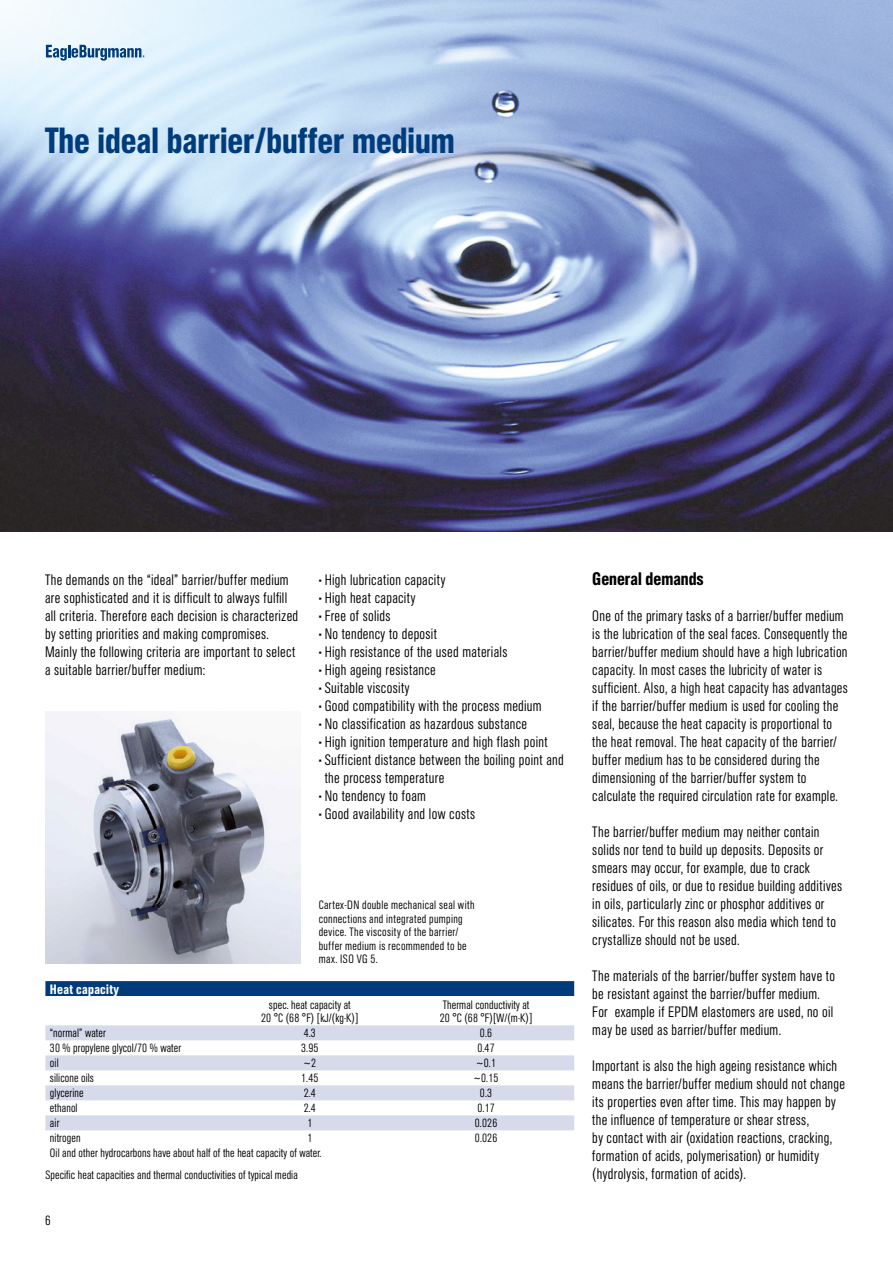
<style>
.page{position:relative;width:893px;height:1263px;background:#fff}
.page>*{position:absolute;margin:0;border:0;box-sizing:border-box;transform-origin:0 0}
.t1{font:500 condensed 36px "AG Book Pro";color:#003b7c}
.t2{font:500 condensed 18px "AG Book Pro";color:#000}
.t3{font:300 condensed 15px/18px "AG Book Pro";letter-spacing:.02em;color:#000}
.t4{font:500 condensed 13.5px "AG Book Pro";letter-spacing:.025em;color:#fff}
.t5{font:300 condensed 13.5px "AG Book Pro";color:#000}
.t6{font:300 condensed 12px/13.5px "AG Book Pro";letter-spacing:.01em;color:#000}
.t7{font:300 condensed 12px/13.5px "AG Book Pro";letter-spacing:.03em;color:#000}
</style>
<div class="page">
<img style="left:0;top:0;width:893px;height:531px">
<img style="left:45px;top:711px;width:256px;height:252px">
<div style="left:45px;top:981px;width:529px;height:15px;background:#003b7c"></div>
<svg style="left:46px;top:1130px;width:528px;height:1px"></svg>
<svg style="left:45px;top:1025px;width:529px;height:105px;fill:#d6daea"></svg>
<svg style="left:46px;top:45px;width:99px;height:16px;background:#87a7c7"></svg>
<h1 class="t1" style="left:45px;top:117px;width:411px">The ideal barrier/buffer medium</h1>
<p class="t3" style="left:45px;top:571px;width:255px">The demands on the “ideal” barrier/buffer medium are sophisticated and it is difficult to always fulfill all criteria. Therefore each decision is characterized by setting priorities and making compromises.<br>Mainly the following criteria are important to select a suitable barrier/buffer medium:</p>
<p class="t3" style="left:319px;top:571px;width:128px">• High lubrication capacity</p>
<p class="t3" style="left:319px;top:589px;width:98px">• High heat capacity</p>
<p class="t3" style="left:319px;top:607px;width:73px">• Free of solids</p>
<p class="t3" style="left:319px;top:625px;width:120px">• No tendency to deposit</p>
<p class="t3" style="left:319px;top:643px;width:190px">• High resistance of the used materials</p>
<p class="t3" style="left:319px;top:661px;width:119px">• High ageing resistance</p>
<p class="t3" style="left:319px;top:679px;width:92px">• Suitable viscosity</p>
<p class="t3" style="left:319px;top:697px;width:224px">• Good compatibility with the process medium</p>
<p class="t3" style="left:319px;top:715px;width:210px">• No classification as hazardous substance</p>
<p class="t3" style="left:319px;top:733px;width:230px">• High ignition temperature and high flash point</p>
<p class="t3" style="left:325px;top:751px;width:241px;text-indent:-6px">• Sufficient distance between the boiling point and the process temperature</p>
<p class="t3" style="left:319px;top:787px;width:109px">• No tendency to foam</p>
<p class="t3" style="left:319px;top:805px;width:158px">• Good availability and low costs</p>
<p class="t4" style="left:50px;top:980px;width:71px">Heat capacity</p>
<p class="t7" style="left:319px;top:898px;width:158px">Cartex-DN double mechanical seal with connections and integrated pumping device. The viscosity of the barrier/ buffer medium is recommended to be max. ISO VG 5.</p>
<p class="t6" style="left:261px;top:997px;width:99px;text-align:center">spec. heat capacity at<br>20 °C (68 °F) [kJ/(kg·K)]</p>
<p class="t6" style="left:440px;top:997px;width:94px">Thermal conductivity at<br>20 °C (68 °F)[W/(m·K)]</p>
<p class="t6" style="left:50px;top:1026px;width:57px">“normal” water</p>
<p class="t6" style="left:304px;top:1026px;width:14px">4.3</p>
<p class="t6" style="left:480px;top:1026px;width:14px">0.6</p>
<p class="t6" style="left:50px;top:1041px;width:133px">30 % propylene glycol/70 % water</p>
<p class="t6" style="left:301px;top:1041px;width:19px">3.95</p>
<p class="t6" style="left:477px;top:1041px;width:19px">0.47</p>
<p class="t6" style="left:50px;top:1056px;width:10px">oil</p>
<p class="t6" style="left:304px;top:1056px;width:14px">~2</p>
<p class="t6" style="left:476px;top:1056px;width:21px">~0.1</p>
<p class="t6" style="left:50px;top:1071px;width:46px">silicone oils</p>
<p class="t6" style="left:301px;top:1071px;width:19px">1.45</p>
<p class="t6" style="left:474px;top:1071px;width:26px">~0.15</p>
<p class="t6" style="left:50px;top:1086px;width:35px">glycerine</p>
<p class="t6" style="left:304px;top:1086px;width:14px">2.4</p>
<p class="t6" style="left:480px;top:1086px;width:14px">0.3</p>
<p class="t6" style="left:50px;top:1101px;width:29px">ethanol</p>
<p class="t6" style="left:304px;top:1101px;width:14px">2.4</p>
<p class="t6" style="left:477px;top:1101px;width:19px">0.17</p>
<p class="t6" style="left:50px;top:1116px;width:11px">air</p>
<p class="t6" style="left:307px;top:1116px;width:7px">1</p>
<p class="t6" style="left:475px;top:1116px;width:24px">0.026</p>
<p class="t6" style="left:50px;top:1131px;width:32px">nitrogen</p>
<p class="t6" style="left:307px;top:1131px;width:7px">1</p>
<p class="t6" style="left:475px;top:1131px;width:24px">0.026</p>
<p class="t6" style="left:45px;top:1142px;width:278px;line-height:21.9px;text-indent:4px">Oil and other hydrocarbons have about half of the heat capacity of water.<br>Specific heat capacities and thermal conductivities of typical media</p>
<p class="t5" style="left:45px;top:1212px;width:7px">6</p>
<p class="t2" style="left:592px;top:567px;width:113px">General demands</p>
<p class="t3" style="left:592px;top:607px;width:257px">One of the primary tasks of a barrier/buffer medium is the lubrication of the seal faces. Consequently the barrier/buffer medium should have a high lubrication capacity. In most cases the lubricity of water is sufficient. Also, a high heat capacity has advantages if the barrier/buffer medium is used for cooling the seal, because the heat capacity is proportional to the heat removal. The heat capacity of the barrier/ buffer medium has to be considered during the dimensioning of the barrier/buffer system to calculate the required circulation rate for example.</p>
<p class="t3" style="left:592px;top:823px;width:251px">The barrier/buffer medium may neither contain solids nor tend to build up deposits. Deposits or smears may occur, for example, due to crack residues of oils, or due to residue building additives in oils, particularly zinc or phosphor additives or silicates. For this reason also media which tend to crystallize should not be used.</p>
<p class="t3" style="left:592px;top:967px;width:244px">The materials of the barrier/buffer system have to be resistant against the barrier/buffer medium.<br>For example if EPDM elastomers are used, no oil may be used as barrier/buffer medium.</p>
<p class="t3" style="left:592px;top:1057px;width:254px">Important is also the high ageing resistance which means the barrier/buffer medium should not change its properties even after time. This may happen by the influence of temperature or shear stress,<br>by contact with air (oxidation reactions, cracking, formation of acids, polymerisation) or humidity (hydrolysis, formation of acids).</p>
</div>
